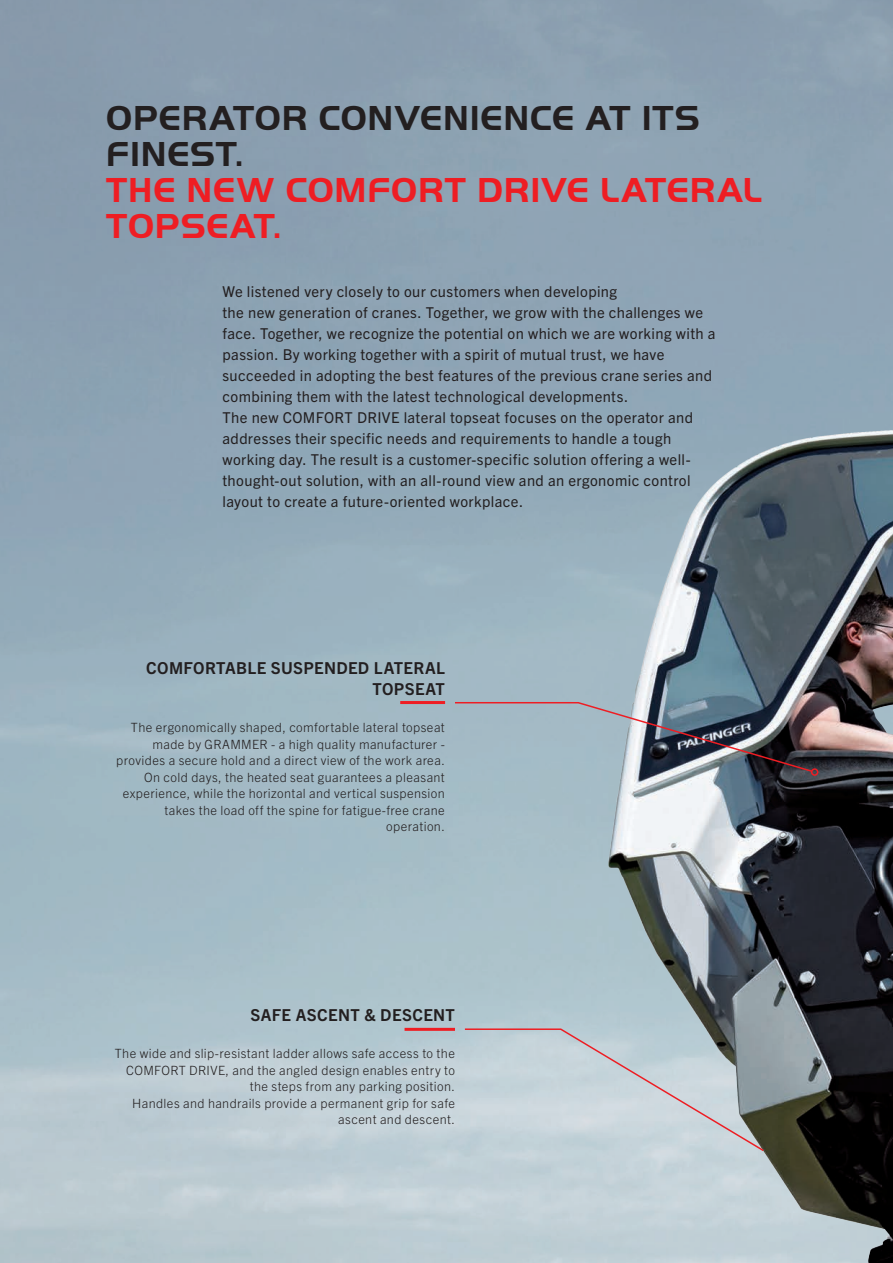
<style>
.page{position:relative;width:893px;height:1263px;background:#fff}
.page>*{position:absolute;margin:0;border:0;box-sizing:border-box;transform-origin:0 0}
.t1{font:36px/36px "Palfinger Handel Versalien";letter-spacing:.025em;color:#ee1d23}
.t2{font:36px/36px "Palfinger Handel Versalien";letter-spacing:.025em;color:#231f20}
.t3{font:700 16.5px/21px "Trade Gothic Next LT Pro";letter-spacing:.02em;color:#231f20;text-align:right}
.t4{font:15px/21px "Trade Gothic Next LT Pro";letter-spacing:.025em;color:#231f20}
.t5{font:300 12.75px/16.5px "Trade Gothic Next LT Pro";letter-spacing:.03em;color:#231f20;text-align:right}
</style>
<div class="page">
<img style="left:242px;top:225px;width:651px;height:1038px">
<svg style="left:619px;top:1028px;width:146px;height:124px"></svg>
<div style="left:240px;top:843px;width:379px;height:373px;background:#231f20;opacity:.5"></div>
<hr style="left:405px;top:1028px;width:50px;height:3px;background:#ee1d23">
<div style="left:240px;top:523px;width:366px;height:359px;background:#a2b9c4"></div>
<hr style="left:400px;top:701px;width:45px;height:3px;background:#ee1d23">
<svg style="left:455px;top:701px;width:359px;height:72px"></svg>
<div style="left:811px;top:768px;width:7px;height:8px;border:2px solid #ee1d23;border-radius:50%"></div>
<h1 class="t2" style="left:106px;top:101px;width:595px">OPERATOR CONVENIENCE AT ITS<br>FINEST.</h1>
<h1 class="t1" style="left:106px;top:173px;width:657px">THE NEW COMFORT DRIVE LATERAL<br>TOPSEAT.</h1>
<p class="t4" style="left:222px;top:280px;width:495px">We listened very closely to our customers when developing<br>the new generation of cranes. Together, we grow with the challenges we face. Together, we recognize the potential on which we are working with a passion. By working together with a spirit of mutual trust, we have succeeded in adopting the best features of the previous crane series and combining them with the latest technological developments.<br>The new COMFORT DRIVE lateral topseat focuses on the operator and addresses their specific needs and requirements to handle a tough working day. The result is a customer-specific solution offering a well&shy;thought-out solution, with an all-round view and an ergonomic control layout to create a future-oriented workplace.</p>
<p class="t3" style="left:146px;top:656px;width:300px">COMFORTABLE SUSPENDED LATERAL<br>TOPSEAT</p>
<p class="t5" style="left:116px;top:719px;width:330px">The ergonomically shaped, comfortable lateral topseat made by GRAMMER - a high quality manufacturer - provides a secure hold and a direct view of the work area.<br>On cold days, the heated seat guarantees a pleasant experience, while the horizontal and vertical suspension takes the load off the spine for fatigue-free crane operation.</p>
<p class="t3" style="left:251px;top:1003px;width:206px">SAFE ASCENT &amp; DESCENT</p>
<p class="t5" style="left:115px;top:1045px;width:342px">The wide and slip-resistant ladder allows safe access to the COMFORT DRIVE, and the angled design enables entry to the steps from any parking position.<br>Handles and handrails provide a permanent grip for safe ascent and descent.</p>
</div>
